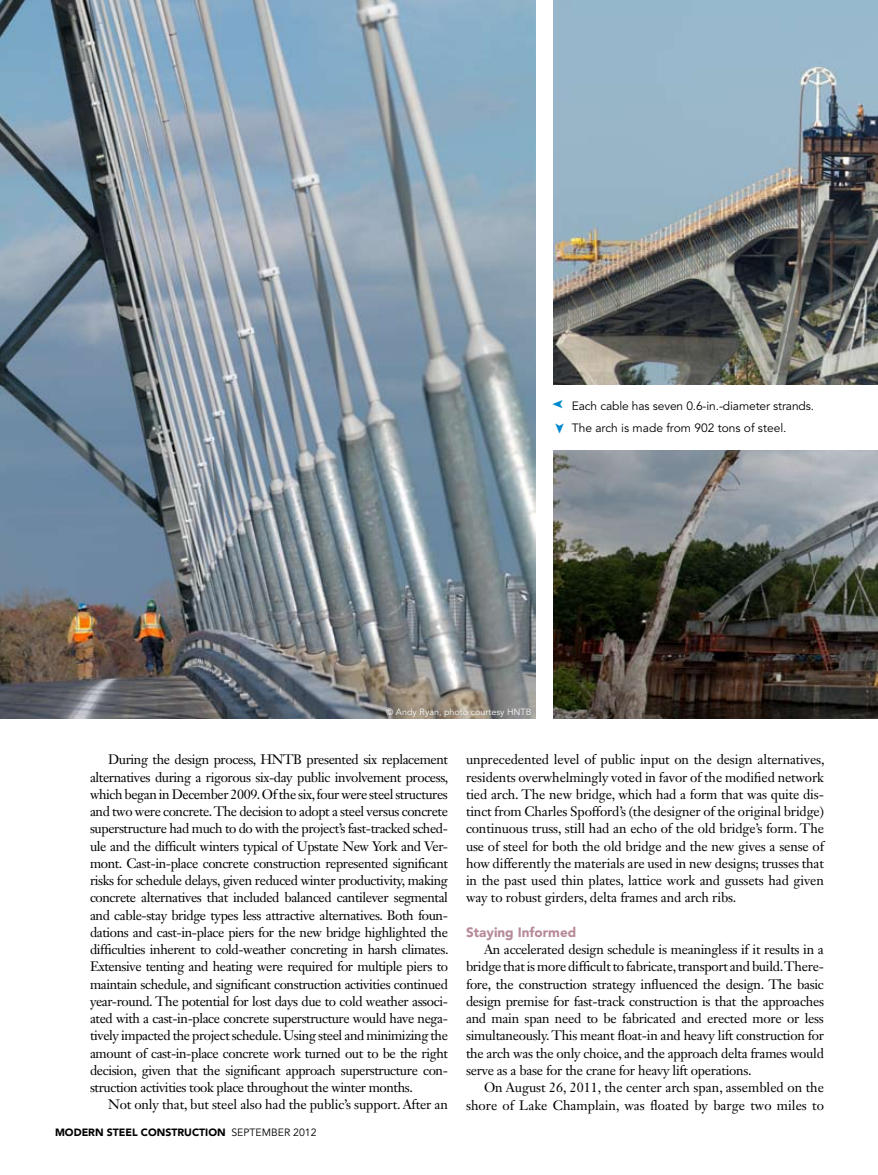
<style>
.page{position:relative;width:878px;height:1175px;background:#fff}
.page>*{position:absolute;margin:0;border:0;box-sizing:border-box;transform-origin:0 0}
.t1{font:13.5px/17.2px "Janson Text LT Std";letter-spacing:-.01em;color:#000;text-align:justify}
.t2{font:900 13.5px "Avenir LT Std";color:#b68996}
.t3{font:12px/22.5px "Avenir LT Std";letter-spacing:-.01em;color:#000}
.t4{font:900 10.5px "Avenir LT Std";color:#000}
.t5{font:9px "Avenir LT Std";color:#f8f8f9}
.s1{font-weight:400}
</style>
<div class="page">
<img style="left:553px;top:450px;width:325px;height:268px">
<img style="left:553px;top:0;width:325px;height:384px">
<img style="left:0;top:0;width:536px;height:718px">
<p class="t3" style="left:572px;top:395px;width:244px">Each cable has seven 0.6-in.-diameter strands.<br>The arch is made from 902 tons of steel.</p>
<p class="t5" style="left:386px;top:707px;width:147px">© Andy Ryan, photo courtesy H NTB</p>
<p class="t1" style="left:90px;top:751px;width:360px;text-indent:18px">During the design process, HNTB presented six replacement alternatives during a rigorous six-day public involvement process, which began in December 2009. Of the six, four were steel structures and two were concrete. The decision to adopt a steel versus concrete superstructure had much to do with the project’s fast-tracked sched&shy;ule and the difficult winters typical of Upstate New York and Ver&shy;mont. Cast-in-place concrete construction represented significant risks for schedule delays, given reduced winter productivity, making concrete alternatives that included balanced cantilever segmental and cable-stay bridge types less attractive alternatives. Both foun&shy;dations and cast-in-place piers for the new bridge highlighted the difficulties inherent to cold-weather concreting in harsh climates.<br>Extensive tenting and heating were required for multiple piers to maintain schedule, and significant construction activities continued year-round. The potential for lost days due to cold weather associ&shy;ated with a cast-in-place concrete superstructure would have nega&shy;tively impacted the project schedule. Using steel and minimizing the amount of cast-in-place concrete work turned out to be the right decision, given that the significant approach superstructure con&shy;struction activities took place throughout the winter months.</p>
<p class="t1" style="left:108px;top:1096px;width:341px">Not only that, but steel also had the public’s support. After an</p>
<p class="t4" style="left:55px;top:1125px;width:263px">MODERN STEEL CONSTRUCTION <span class="s1">septemb er 2012</span></p>
<p class="t1" style="left:466px;top:751px;width:360px">unprecedented level of public input on the design alternatives, residents overwhelmingly voted in favor of the modified network tied arch. The new bridge, which had a form that was quite dis&shy;tinct from Charles Spofford’s (the designer of the original bridge) continuous truss, still had an echo of the old bridge’s form. The use of steel for both the old bridge and the new gives a sense of how differently the materials are used in new designs; trusses that in the past used thin plates, lattice work and gussets had given way to robust girders, delta frames and arch ribs.</p>
<p class="t2" style="left:466px;top:924px;width:112px">Staying Informed</p>
<p class="t1" style="left:466px;top:940px;width:359px;text-indent:18px">An accelerated design schedule is meaningless if it results in a bridge that is more difficult to fabricate, transport and build. There&shy;fore, the construction strategy influenced the design. The basic design premise for fast-track construction is that the approaches and main span need to be fabricated and erected more or less simultaneously. This meant float-in and heavy lift construction for the arch was the only choice, and the approach delta frames would serve as a base for the crane for heavy lift operations.</p>
<p class="t1" style="left:466px;top:1078px;width:359px;text-align:right">On August 26, 2011, the center arch span, assembled on the shore of Lake Champlain, was floated by barge two miles to</p>
</div>
